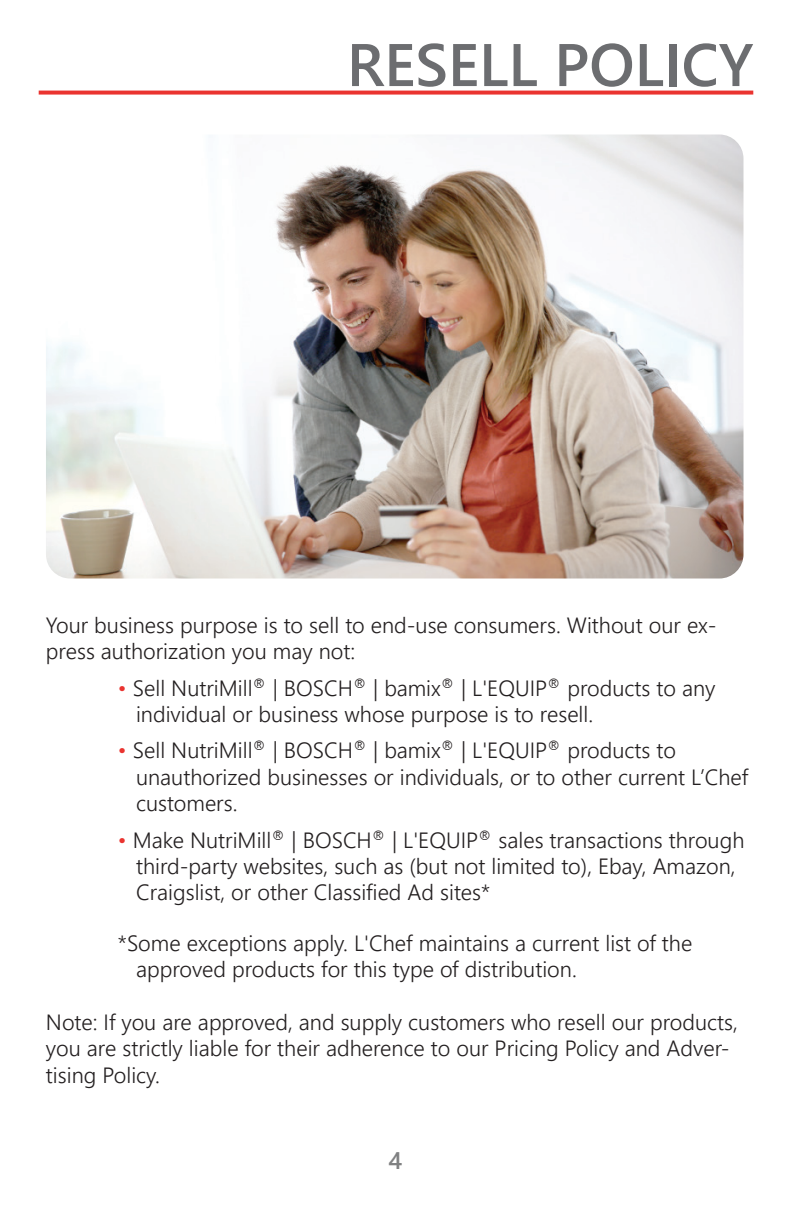
<style>
.page{position:relative;width:792px;height:1224px;background:#fff}
.page>*{position:absolute;margin:0;border:0;box-sizing:border-box;transform-origin:0 0}
.t1{font:60px "Webly Sleek UI Semibold";color:#6c6d70}
.t2{font:24px "Webly Sleek UI Semibold";color:#808182}
.t3{font:22px/26.4px "Webly Sleek UI Semilight";color:#231f20}
.s1{color:#ea3430}
</style>
<div class="page">
<svg style="left:39px;top:91px;width:714px;height:4px;background:#ec4a46"></svg>
<img style="left:46px;top:135px;width:698px;height:444px">
<p class="t1" style="left:347px;top:19px;width:408px">RESELL POLICY</p>
<p class="t3" style="left:46px;top:611px;width:672px">Your business purpose is to sell to end-use consumers. Without our ex&shy;press authorization you may not:</p>
<p class="t3" style="left:118px;top:674px;width:599px"><span class="s1">•</span> Sell NutriMill<sup>®</sup> | BOSCH<sup>®</sup> | bamix<sup>®</sup> | L'EQUIP<sup>®</sup> products to any</p>
<p class="t3" style="left:136px;top:700px;width:459px">individual or business whose purpose is to resell.</p>
<p class="t3" style="left:118px;top:737px;width:560px"><span class="s1">•</span> Sell NutriMill<sup>®</sup> | BOSCH<sup>®</sup> | bamix<sup>®</sup> | L'EQUIP<sup>®</sup> products to</p>
<p class="t3" style="left:136px;top:763px;width:614px">unauthorized businesses or individuals, or to other current L’Chef</p>
<p class="t3" style="left:136px;top:789px;width:103px">customers.</p>
<p class="t3" style="left:118px;top:826px;width:628px"><span class="s1">•</span> Make NutriMill<sup>®</sup> | BOSCH<sup>®</sup> | L'EQUIP<sup>®</sup> sales transactions through</p>
<p class="t3" style="left:136px;top:852px;width:601px">third-party websites, such as (but not limited to), Ebay, Amazon,</p>
<p class="t3" style="left:136px;top:879px;width:356px">Craigslist, or other Classified Ad sites*</p>
<p class="t3" style="left:118px;top:929px;width:576px">*Some exceptions apply. L'Chef maintains a current list of the</p>
<p class="t3" style="left:136px;top:955px;width:442px">approved products for this type of distribution.</p>
<p class="t3" style="left:46px;top:1008px;width:693px">Note: If you are approved, and supply customers who resell our products, you are strictly liable for their adherence to our Pricing Policy and Adver&shy;tising Policy.</p>
<p class="t2" style="left:388px;top:1143px;width:15px">4</p>
</div>
